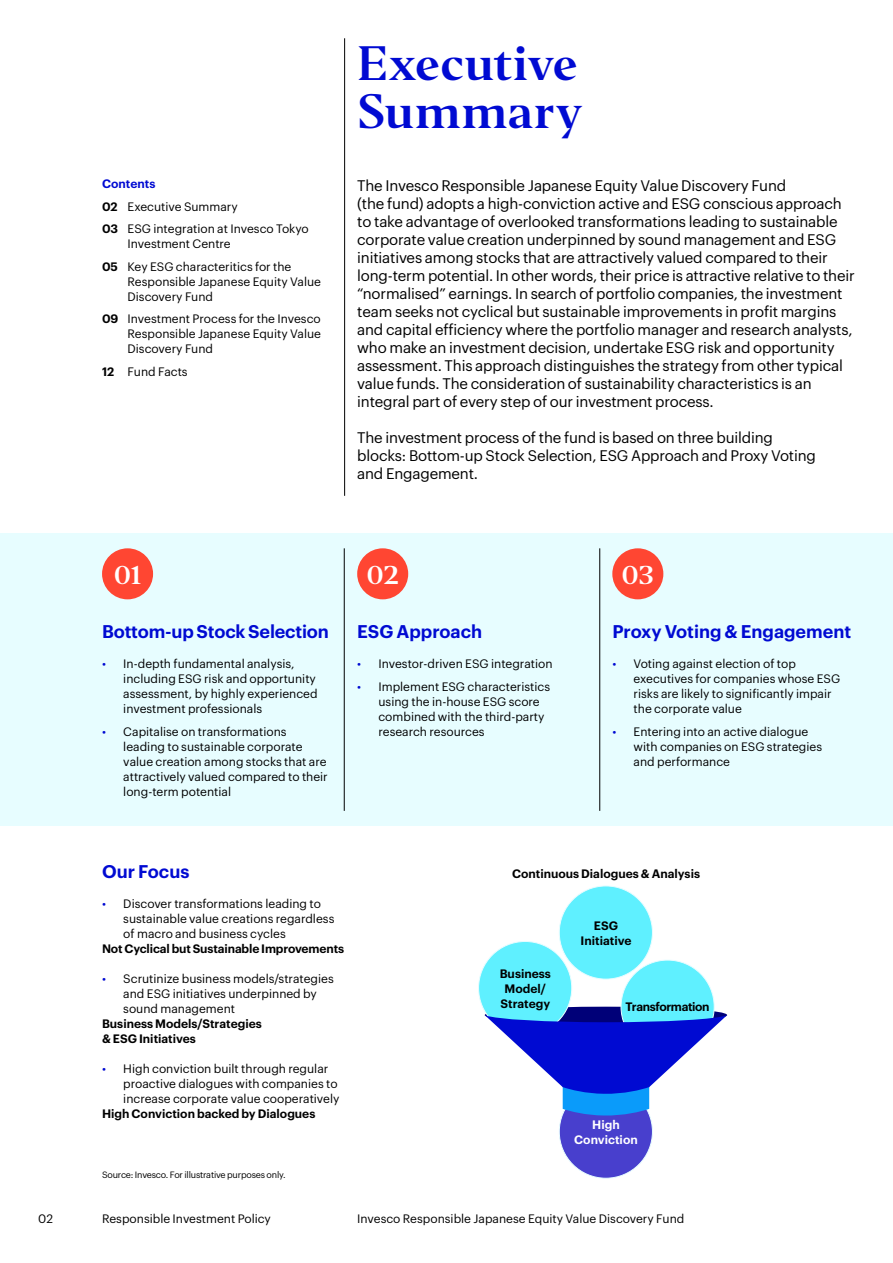
<style>
.page{position:relative;width:893px;height:1263px;background:#fff}
.page>*{position:absolute;margin:0;border:0;box-sizing:border-box;transform-origin:0 0}
.t1{font:45px/48px "Invesco Editor";color:#000ad2}
.t2{font:24px "Invesco Editor";color:#fff}
.t3{font:600 18px "Graphik";color:#000ad2}
.t4{font:15px/18px "Graphik";letter-spacing:-.01em;color:#000}
.t5{font:12px/15px "Graphik";color:#000}
.t6{font:600 12px/15px "Graphik";color:#000;text-align:center}
.t7{font:600 12px "Graphik";letter-spacing:-.03em;color:#000}
.t8{font:600 12px/15px "Graphik";color:#fff;text-align:center}
.t9{font:9px "Graphik";letter-spacing:-.02em;color:#000}
.s1{font-weight:600;color:#000ad2}
.s2{font-weight:600}
.s3{color:#000ad2}
</style>
<div class="page">
<div style="left:485px;top:1007px;width:242px;height:16px;background:#000078;border-radius:50%"></div>
<hr style="left:344px;top:38px;width:1px;height:458px;background:#000">
<div style="left:479px;top:941px;width:93px;height:94px;background:#5ff0ff;border-radius:50%"></div>
<div style="left:621px;top:960px;width:93px;height:93px;background:#5ff0ff;border-radius:50%"></div>
<div style="left:559px;top:1085px;width:93px;height:93px;background:#483fcd;border-radius:50%"></div>
<div style="left:559px;top:886px;width:93px;height:93px;background:#5ff0ff;border-radius:50%"></div>
<div style="left:0;top:533px;width:893px;height:293px;background:#e7fdff"></div>
<hr style="left:344px;top:548px;width:1px;height:263px;background:#000">
<hr style="left:599px;top:548px;width:1px;height:263px;background:#000">
<div style="left:102px;top:548px;width:51px;height:51px;background:#ff4632;border-radius:50%"></div>
<div style="left:357px;top:548px;width:51px;height:51px;background:#ff4632;border-radius:50%"></div>
<div style="left:612px;top:548px;width:51px;height:51px;background:#ff4632;border-radius:50%"></div>
<svg style="left:485px;top:1015px;width:242px;height:101px"></svg>
<p class="t5" style="left:102px;top:172px;width:208px;line-height:22.5px"><span class="s1">Contents<br></span><span class="s2">02</span> Executive Summary<br><span class="s2">03</span> ESG integration at Invesco Tokyo</p>
<p class="t5" style="left:102px;top:232px;width:191px;line-height:22.5px;text-indent:26px">Investment Centre<br><span class="s2">05</span> Key ESG characteritics for the</p>
<p class="t5" style="left:128px;top:273px;width:195px">Responsible Japanese Equity Value<br>Discovery Fund</p>
<p class="t5" style="left:128px;top:310px;width:195px;text-align:justify;text-indent:-26px"><span class="s2">09</span> Investment Process for the Invesco Responsible Japanese Equity Value Discovery Fund</p>
<p class="t5" style="left:102px;top:363px;width:87px"><span class="s2">12</span> Fund Facts</p>
<h1 class="t1" style="left:357px;top:40px;width:227px">Executive<br>Summary</h1>
<p class="t4" style="left:357px;top:176px;width:499px">The Invesco Responsible Japanese Equity Value Discovery Fund<br>(the fund) adopts a high-conviction active and ESG conscious approach to take advantage of overlooked transformations leading to sustainable corporate value creation underpinned by sound management and ESG initiatives among stocks that are attractively valued compared to their long-term potential. In other words, their price is attractive relative to their “normalised” earnings. In search of portfolio companies, the investment team seeks not cyclical but sustainable improvements in profit margins and capital efficiency where the portfolio manager and research analysts, who make an investment decision, undertake ESG risk and opportunity assessment. This approach distinguishes the strategy from other typical value funds. The consideration of sustainability characteristics is an integral part of every step of our investment process.</p>
<p class="t4" style="left:357px;top:428px;width:460px">The investment process of the fund is based on three building blocks: Bottom-up Stock Selection, ESG Approach and Proxy Voting and Engagement.</p>
<h2 class="t2" style="left:114px;top:560px;width:29px">01</h2>
<h2 class="t2" style="left:366px;top:560px;width:34px">02</h2>
<h2 class="t2" style="left:621px;top:560px;width:34px">03</h2>
<h3 class="t3" style="left:102px;top:618px;width:228px">Bottom-up Stock Selection</h3>
<p class="t5" style="left:123px;top:655px;width:196px;text-indent:-21px"><span class="s3">•</span> In-depth fundamental analysis, including ESG risk and opportunity assessment, by highly experienced investment professionals</p>
<p class="t5" style="left:123px;top:723px;width:206px;text-indent:-21px"><span class="s3">•</span> Capitalise on transformations leading to sustainable corporate value creation among stocks that are attractively valued compared to their long-term potential</p>
<h3 class="t3" style="left:357px;top:618px;width:127px">ESG Approach</h3>
<p class="t5" style="left:357px;top:655px;width:197px"><span class="s3">•</span> Investor-driven ESG integration</p>
<p class="t5" style="left:378px;top:678px;width:173px;text-indent:-21px"><span class="s3">•</span> Implement ESG characteristics using the in-house ESG score combined with the third-party research resources</p>
<h3 class="t3" style="left:612px;top:618px;width:240px">Proxy Voting &amp; Engagement</h3>
<p class="t5" style="left:634px;top:655px;width:208px;text-indent:-21px"><span class="s3">•</span> Voting against election of top executives for companies whose ESG risks are likely to significantly impair the corporate value</p>
<p class="t5" style="left:634px;top:723px;width:190px;text-indent:-21px"><span class="s3">•</span> Entering into an active dialogue with companies on ESG strategies and performance</p>
<h3 class="t3" style="left:102px;top:858px;width:89px">Our Focus</h3>
<p class="t5" style="left:123px;top:895px;width:213px;text-indent:-21px"><span class="s3">•</span> Discover transformations leading to sustainable value creations regardless of macro and business cycles</p>
<p class="t6" style="left:102px;top:940px;width:244px">Not Cyclical but Sustainable Improvements</p>
<p class="t5" style="left:123px;top:970px;width:212px;text-indent:-21px"><span class="s3">•</span> Scrutinize business models/strategies and ESG initiatives underpinned by sound management</p>
<p class="t6" style="left:102px;top:1015px;width:161px;text-align:left">Business Models/Strategies &amp; ESG Initiatives</p>
<p class="t5" style="left:123px;top:1060px;width:218px;text-indent:-21px"><span class="s3">•</span> High conviction built through regular proactive dialogues with companies to increase corporate value cooperatively</p>
<p class="t6" style="left:102px;top:1105px;width:215px">High Conviction backed by Dialogues</p>
<p class="t9" style="left:102px;top:1168px;width:185px">Source: Invesco. For illustrative purposes only.</p>
<p class="t6" style="left:512px;top:865px;width:190px">Continuous Dialogues &amp; Analysis</p>
<p class="t6" style="left:500px;top:965px;width:53px">Business<br>Model/<br>Strategy</p>
<p class="t6" style="left:581px;top:917px;width:52px">ESG<br>Initiative</p>
<p class="t7" style="left:626px;top:998px;width:86px">Transformation</p>
<p class="t8" style="left:574px;top:1116px;width:65px">High<br>Conviction</p>
<p class="t5" style="left:38px;top:1210px;width:16px">02</p>
<p class="t5" style="left:102px;top:1210px;width:170px">Responsible Investment Policy</p>
<p class="t5" style="left:357px;top:1210px;width:329px">Invesco Responsible Japanese Equity Value Discovery Fund</p>
</div>
